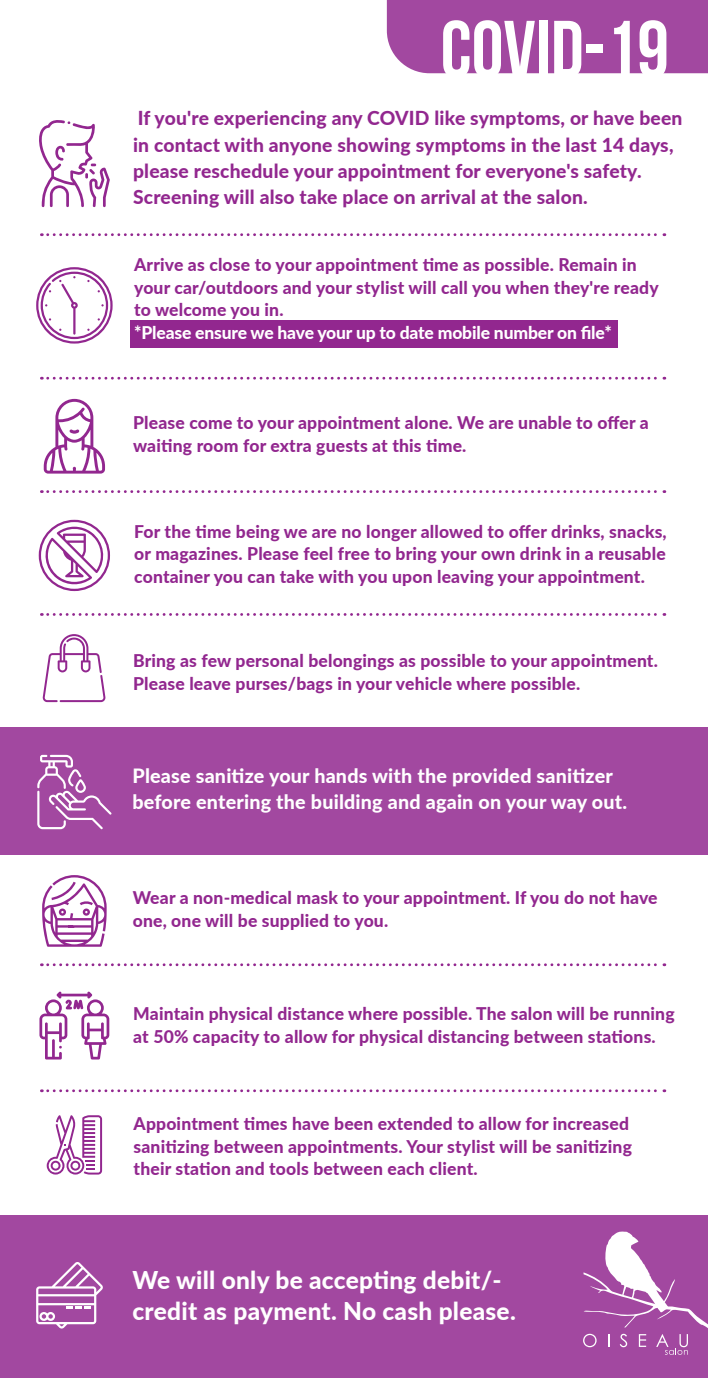
<style>
.page{position:relative;width:708px;height:1378px;background:#fff}
.page>*{position:absolute;margin:0;border:0;box-sizing:border-box;transform-origin:0 0}
.t1{font:700 80.33px "Bebas Neue";color:#fff}
.t2{font:800 24.5px/31.5px "Lato";letter-spacing:.01em;color:#fff}
.t3{font:800 19.78px/25.4px "Lato";letter-spacing:.01em;color:#fff}
.t4{font:800 19.25px/26.2px "Lato";letter-spacing:.01em;color:#92278f}
.t5{font:800 17.5px/22.6px "Lato";letter-spacing:.01em;color:#92278f}
.t6{font:800 17.5px "Lato";letter-spacing:-.01em;color:#fff}
</style>
<div class="page">
<div style="left:130px;top:320px;width:487px;height:28px;background:#92278f"></div>
<div style="left:0;top:1215px;width:707px;height:163px;background:#a248a0"></div>
<svg style="left:36px;top:267px;width:77px;height:77px"></svg>
<div style="left:0;top:727px;width:708px;height:127px;background:#a248a0"></div>
<svg style="left:583px;top:1231px;width:125px;height:124px"></svg>
<div style="left:387px;top:0;width:321px;height:73px;background:#a248a0"></div>
<svg style="left:37px;top:755px;width:75px;height:74px"></svg>
<svg style="left:39px;top:120px;width:71px;height:88px"></svg>
<svg style="left:48px;top:233px;width:617px;height:3px"></svg>
<svg style="left:48px;top:377px;width:617px;height:3px"></svg>
<svg style="left:48px;top:490px;width:617px;height:3px"></svg>
<svg style="left:48px;top:613px;width:617px;height:3px"></svg>
<svg style="left:48px;top:963px;width:617px;height:3px"></svg>
<svg style="left:48px;top:1089px;width:617px;height:3px"></svg>
<svg style="left:44px;top:399px;width:61px;height:75px"></svg>
<svg style="left:39px;top:520px;width:71px;height:71px"></svg>
<svg style="left:42px;top:634px;width:63px;height:68px"></svg>
<svg style="left:42px;top:875px;width:65px;height:72px"></svg>
<svg style="left:36px;top:1262px;width:67px;height:66px"></svg>
<svg style="left:47px;top:1115px;width:55px;height:59px"></svg>
<svg style="left:39px;top:991px;width:70px;height:68px"></svg>
<h1 class="t1" style="left:441px;top:5px;width:230px">COVID-19</h1>
<p class="t4" style="left:133px;top:104px;width:551px">If you're experiencing any COVID like symptoms, or have been in contact with anyone showing symptoms in the last 14 days, please reschedule your appointment for everyone's safety.<br>Screening will also take place on arrival at the salon.</p>
<p class="t5" style="left:134px;top:253px;width:526px">Arrive as close to your appointment time as possible. Remain in your car/outdoors and your stylist will call you when they're ready to welcome you in.</p>
<p class="t6" style="left:134px;top:319px;width:479px">*Please ensure we have your up to date mobile number on file*</p>
<p class="t5" style="left:133px;top:411px;width:517px">Please come to your appointment alone. We are unable to offer a waiting room for extra guests at this time.</p>
<p class="t5" style="left:134px;top:519px;width:534px;text-align:justify">For the time being we are no longer allowed to offer drinks, snacks, or magazines. Please feel free to bring your own drink in a reusable container you can take with you upon leaving your appointment.</p>
<p class="t5" style="left:133px;top:649px;width:526px">Bring as few personal belongings as possible to your appointment.<br>Please leave purses/bags in your vehicle where possible.</p>
<p class="t3" style="left:132px;top:763px;width:496px">Please sanitize your hands with the provided sanitizer before entering the building and again on your way out.</p>
<p class="t5" style="left:133px;top:886px;width:526px">Wear a non-medical mask to your appointment. If you do not have one, one will be supplied to you.</p>
<p class="t5" style="left:133px;top:1002px;width:543px">Maintain physical distance where possible. The salon will be running at 50% capacity to allow for physical distancing between stations.</p>
<p class="t5" style="left:134px;top:1112px;width:500px">Appointment times have been extended to allow for increased sanitizing between appointments. Your stylist will be sanitizing their station and tools between each client.</p>
<h2 class="t2" style="left:132px;top:1263px;width:385px">We will only be accepting debit/- credit as payment. No cash please.</h2>
</div>
